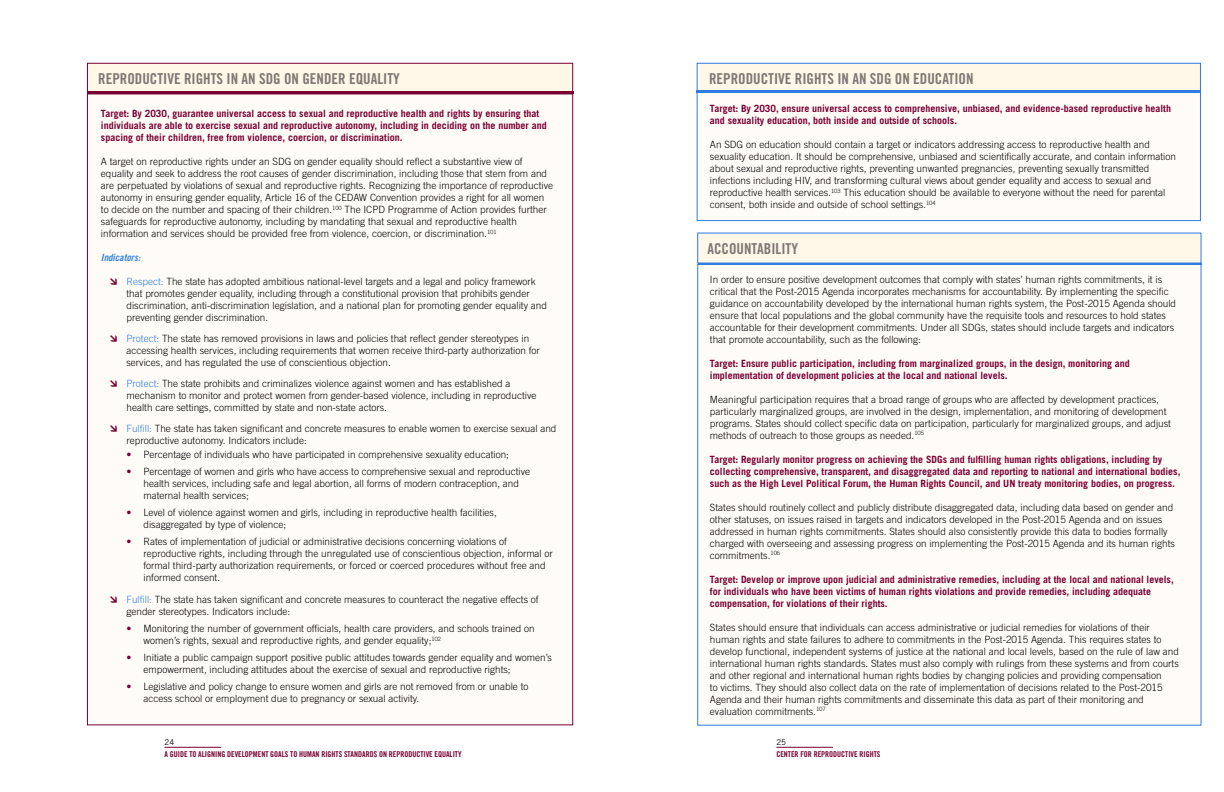
<style>
.page{position:relative;width:1224px;height:792px;background:#fff}
.page>*{position:absolute;margin:0;border:0;box-sizing:border-box;transform-origin:0 0}
.t1{font:15px "Trade Gothic LT Std Bd Cn 20";color:#7f7773}
.t2{font:300 10px/12px "Trade Gothic LT Std";color:#000}
.t3{font:700 10px/12px "Trade Gothic LT Std";color:#780032}
.t4{font:10px "Trade Gothic LT Std Bd Cn 20 Obl";color:#2f7de1}
.t5{font:8px "Trade Gothic LT Std Bd Cn 20";color:#780032}
.t6{font:8px "Trade Gothic";color:#000}
.s1{color:#780032}
.s2{color:#2f7de1}
</style>
<div class="page">
<hr style="left:165px;top:747px;width:56px;height:1px;background:#780032">
<hr style="left:776px;top:747px;width:57px;height:1px;background:#780032">
<hr style="left:87px;top:91px;width:486px;height:2px;background:#780032">
<div style="left:87px;top:93px;width:486px;height:632px;background:#fffcf7;border:1px solid #780032"></div>
<div style="left:87px;top:63px;width:486px;height:29px;background:#fff8e9;border:1px solid #780032"></div>
<div style="left:697px;top:91px;width:504px;height:130px;background:#fffcf7;border:1px solid #2f7de1"></div>
<div style="left:697px;top:63px;width:504px;height:28px;background:#fff8e9;border:1px solid #2f7de1"></div>
<div style="left:697px;top:264px;width:505px;height:462px;background:#fffcf7"></div>
<div style="left:697px;top:233px;width:505px;height:31px;background:#fff8e9;border:1px solid #2f7de1"></div>
<hr style="left:697px;top:90px;width:504px;height:3px;background:#2f7de1">
<hr style="left:698px;top:264px;width:504px;height:1px;background:#2f7de1">
<h1 class="t1" style="left:98px;top:69px;width:303px">REPRODUCTIVE RIGHTS IN AN SDG ON GENDER EQUALITY</h1>
<p class="t3" style="left:101px;top:107px;width:447px">Target: By 2030, guarantee universal access to sexual and reproductive health and rights by ensuring that individuals are able to exercise sexual and reproductive autonomy, including in deciding on the number and spacing of their children, free from violence, coercion, or discrimination.</p>
<p class="t2" style="left:101px;top:155px;width:454px">A target on reproductive rights under an SDG on gender equality should reflect a substantive view of equality and seek to address the root causes of gender discrimination, including those that stem from and are perpetuated by violations of sexual and reproductive rights. Recognizing the importance of reproductive autonomy in ensuring gender equality, Article 16 of the CEDAW Convention provides a right for all women to decide on the number and spacing of their children.<sup>100</sup> The ICPD Programme of Action provides further safeguards for reproductive autonomy, including by mandating that sexual and reproductive health information and services should be provided free from violence, coercion, or discrimination.<sup>101</sup></p>
<p class="t4" style="left:101px;top:251px;width:41px">Indicators:</p>
<p class="t2" style="left:126px;top:275px;width:422px;text-indent:-17px"><span class="s1">→</span> <span class="s2">Respect:</span> The state has adopted ambitious national-level targets and a legal and policy framework that promotes gender equality, including through a constitutional provision that prohibits gender discrimination, anti-discrimination legislation, and a national plan for promoting gender equality and preventing gender discrimination.</p>
<p class="t2" style="left:126px;top:332px;width:415px;text-indent:-17px"><span class="s1">→</span> <span class="s2">Protect:</span> The state has removed provisions in laws and policies that reflect gender stereotypes in accessing health services, including requirements that women receive third-party authorization for services, and has regulated the use of conscientious objection.</p>
<p class="t2" style="left:126px;top:377px;width:412px;text-indent:-17px"><span class="s1">→</span> <span class="s2">Protect:</span> The state prohibits and criminalizes violence against women and has established a mechanism to monitor and protect women from gender-based violence, including in reproductive health care settings, committed by state and non-state actors.</p>
<p class="t2" style="left:126px;top:422px;width:432px;text-indent:-17px"><span class="s1">→</span> <span class="s2">Fulfill:</span> The state has taken significant and concrete measures to enable women to exercise sexual and reproductive autonomy. Indicators include:</p>
<p class="t2" style="left:126px;top:449px;width:384px"><span class="s1">•</span> Percentage of individuals who have participated in comprehensive sexuality education;</p>
<p class="t2" style="left:143px;top:466px;width:388px;text-indent:-17px"><span class="s1">•</span> Percentage of women and girls who have access to comprehensive sexual and reproductive health services, including safe and legal abortion, all forms of modern contraception, and maternal health services;</p>
<p class="t2" style="left:143px;top:507px;width:355px;text-indent:-17px"><span class="s1">•</span> Level of violence against women and girls, including in reproductive health facilities, disaggregated by type of violence;</p>
<p class="t2" style="left:143px;top:536px;width:411px;text-indent:-17px"><span class="s1">•</span> Rates of implementation of judicial or administrative decisions concerning violations of reproductive rights, including through the unregulated use of conscientious objection, informal or formal third-party authorization requirements, or forced or coerced procedures without free and informed consent.</p>
<p class="t2" style="left:126px;top:594px;width:414px;text-indent:-17px"><span class="s1">→</span> <span class="s2">Fulfill:</span> The state has taken significant and concrete measures to counteract the negative effects of gender stereotypes. Indicators include:</p>
<p class="t2" style="left:143px;top:623px;width:393px;text-indent:-17px"><span class="s1">•</span> Monitoring the number of government officials, health care providers, and schools trained on women’s rights, sexual and reproductive rights, and gender equality;<sup>102</sup></p>
<p class="t2" style="left:143px;top:652px;width:410px;text-indent:-17px"><span class="s1">•</span> Initiate a public campaign support positive public attitudes towards gender equality and women’s empowerment, including attitudes about the exercise of sexual and reproductive rights;</p>
<p class="t2" style="left:143px;top:681px;width:387px;text-indent:-17px"><span class="s1">•</span> Legislative and policy change to ensure women and girls are not removed from or unable to access school or employment due to pregnancy or sexual activity.</p>
<h1 class="t1" style="left:709px;top:69px;width:266px">REPRODUCTIVE RIGHTS IN AN SDG ON EDUCATION</h1>
<p class="t3" style="left:710px;top:102px;width:463px">Target: By 2030, ensure universal access to comprehensive, unbiased, and evidence-based reproductive health and sexuality education, both inside and outside of schools.</p>
<p class="t2" style="left:710px;top:138px;width:468px">An SDG on education should contain a target or indicators addressing access to reproductive health and sexuality education. It should be comprehensive, unbiased and scientifically accurate, and contain information about sexual and reproductive rights, preventing unwanted pregnancies, preventing sexually transmitted infections including HIV, and transforming cultural views about gender equality and access to sexual and reproductive health services.<sup>103</sup> This education should be available to everyone without the need for parental consent, both inside and outside of school settings.<sup>104</sup></p>
<h1 class="t1" style="left:707px;top:240px;width:92px">ACCOUNTABILITY</h1>
<p class="t2" style="left:710px;top:273px;width:468px">In order to ensure positive development outcomes that comply with states’ human rights commitments, it is critical that the Post-2015 Agenda incorporates mechanisms for accountability. By implementing the specific guidance on accountability developed by the international human rights system, the Post-2015 Agenda should ensure that local populations and the global community have the requisite tools and resources to hold states accountable for their development commitments. Under all SDGs, states should include targets and indicators that promote accountability, such as the following:</p>
<p class="t3" style="left:710px;top:357px;width:422px">Target: Ensure public participation, including from marginalized groups, in the design, monitoring and implementation of development policies at the local and national levels.</p>
<p class="t2" style="left:710px;top:393px;width:463px">Meaningful participation requires that a broad range of groups who are affected by development practices, particularly marginalized groups, are involved in the design, implementation, and monitoring of development programs. States should collect specific data on participation, particularly for marginalized groups, and adjust methods of outreach to those groups as needed.<sup>105</sup></p>
<p class="t3" style="left:710px;top:453px;width:472px">Target: Regularly monitor progress on achieving the SDGs and fulfilling human rights obligations, including by collecting comprehensive, transparent, and disaggregated data and reporting to national and international bodies, such as the High Level Political Forum, the Human Rights Council, and UN treaty monitoring bodies, on progress.</p>
<p class="t2" style="left:710px;top:501px;width:467px">States should routinely collect and publicly distribute disaggregated data, including data based on gender and other statuses, on issues raised in targets and indicators developed in the Post-2015 Agenda and on issues addressed in human rights commitments. States should also consistently provide this data to bodies formally charged with overseeing and assessing progress on implementing the Post-2015 Agenda and its human rights commitments.<sup>106</sup></p>
<p class="t3" style="left:710px;top:573px;width:465px">Target: Develop or improve upon judicial and administrative remedies, including at the local and national levels, for individuals who have been victims of human rights violations and provide remedies, including adequate compensation, for violations of their rights.</p>
<p class="t2" style="left:710px;top:621px;width:470px">States should ensure that individuals can access administrative or judicial remedies for violations of their human rights and state failures to adhere to commitments in the Post-2015 Agenda. This requires states to develop functional, independent systems of justice at the national and local levels, based on the rule of law and international human rights standards. States must also comply with rulings from these systems and from courts and other regional and international human rights bodies by changing policies and providing compensation<br>to victims. They should also collect data on the rate of implementation of decisions related to the Post-2015<br>Agenda and their human rights commitments and disseminate this data as part of their monitoring and evaluation commitments.<sup>107</sup></p>
<p class="t6" style="left:165px;top:737px;width:11px">24</p>
<p class="t6" style="left:776px;top:737px;width:11px">25</p>
<p class="t5" style="left:165px;top:749px;width:299px">A GUIDE TO ALIGNING DEVELOPMENT GOALS TO HUMAN RIGHTS STANDARDS ON REPRODUCTIVE EQUALITY</p>
<p class="t5" style="left:776px;top:749px;width:105px">CENTER FOR REPRODUCTIVE RIGHTS</p>
</div>
